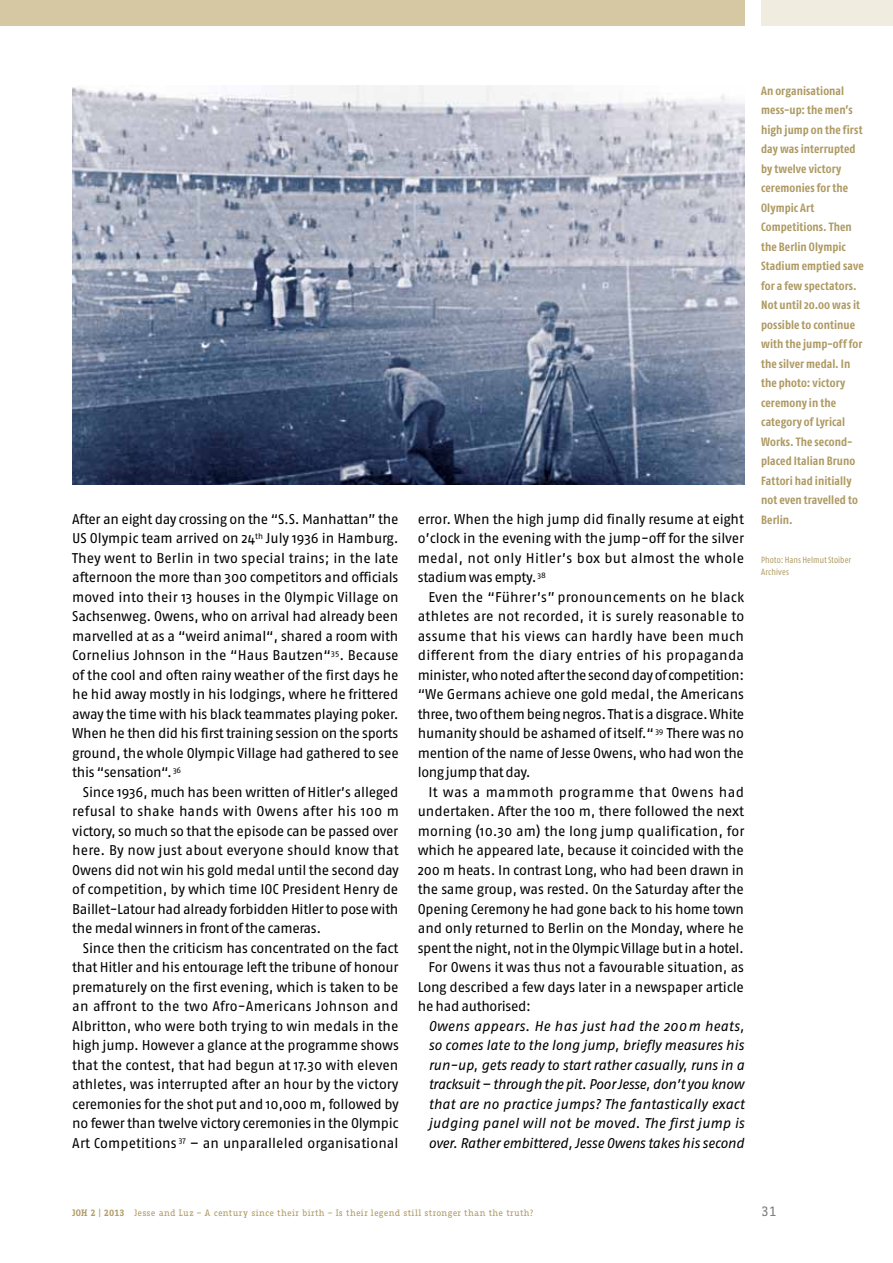
<style>
.page{position:relative;width:893px;height:1263px;background:#fff}
.page>*{position:absolute;margin:0;border:0;box-sizing:border-box;transform-origin:0 0}
.t1{font:14.1px/19.5px "Fago No";letter-spacing:-.015em;color:#000;text-align:justify}
.t2{font:italic 14.1px/19.5px "Fago No";letter-spacing:-.02em;color:#000;text-align:justify}
.t3{font:14.1px "Fago No";letter-spacing:.01em;color:#000}
.t4{font:14.1px "Fago No";letter-spacing:.03em;color:#000}
.t5{font:13.5px "Fago Office Serif";color:#7a7b7a}
.t6{font:700 12px/19.5px "Fago Co";letter-spacing:.005em;color:#ae9a63}
.t7{font:9px "Fago Office Serif";letter-spacing:.03em;color:#ae9a63}
.t8{font:9px/12px "Fago Co";letter-spacing:.015em;color:#ae9a63}
.s1{font-weight:700}
</style>
<div class="page">
<div style="left:0;top:0;width:744px;height:26px;background:#d7c8a4"></div>
<div style="left:761px;top:0;width:132px;height:26px;background:#f1ece0"></div>
<img style="left:72px;top:85px;width:672px;height:400px">
<p class="t1" style="left:72px;top:509px;width:328px">After an eight day crossing on the “S.S. Manhattan” the US Olympic team arrived on 24<sup>th</sup> July 1936 in Hamburg.<br>They went to Berlin in two special trains; in the late afternoon the more than 300 competitors and officials moved into their 13 houses in the Olympic Village on Sachsenweg. Owens, who on arrival had already been marvelled at as a “weird animal“, shared a room with Cornelius Johnson in the “Haus Bautzen“<sup>35</sup>. Because of the cool and often rainy weather of the first days he he hid away mostly in his lodgings, where he frittered away the time with his black teammates playing poker.<br>When he then did his first training session on the sports ground, the whole Olympic Village had gathered to see this “sensation“. <sup>36</sup></p>
<p class="t1" style="left:72px;top:782px;width:328px;text-indent:11px">Since 1936, much has been written of Hitler’s alleged refusal to shake hands with Owens after his 100 m victory, so much so that the episode can be passed over here. By now just about everyone should know that Owens did not win his gold medal until the second day of competition, by which time IOC President Henry de Baillet-Latour had already forbidden Hitler to pose with the medal winners in front of the cameras.</p>
<p class="t1" style="left:72px;top:938px;width:328px;text-indent:11px">Since then the criticism has concentrated on the fact that Hitler and his entourage left the tribune of honour prematurely on the first evening, which is taken to be an affront to the two Afro-Americans Johnson and Albritton, who were both trying to win medals in the high jump. However a glance at the programme shows that the contest, that had begun at 17.30 with eleven athletes, was interrupted after an hour by the victory ceremonies for the shot put and 10,000 m, followed by no fewer than twelve victory ceremonies in the Olympic Art Competitions <sup>37</sup> – an unparalleled organisational</p>
<p class="t1" style="left:418px;top:509px;width:328px">error. When the high jump did finally resume at eight o’clock in the evening with the jump-off for the silver medal, not only Hitler’s box but almost the whole stadium was empty. <sup>38</sup></p>
<p class="t1" style="left:418px;top:587px;width:328px;text-indent:11px">Even the “Führer’s” pronouncements on he black athletes are not recorded, it is surely reasonable to assume that his views can hardly have been much different from the diary entries of his propaganda minister, who noted after the second day of competition: “We Germans achieve one gold medal, the Americans three, two of them being negros. That is a disgrace. White humanity should be ashamed of itself.“ <sup>39</sup> There was no mention of the name of Jesse Owens, who had won the long jump that day.</p>
<p class="t4" style="left:428px;top:784px;width:317px">It was a mammoth programme that Owens had</p>
<p class="t1" style="left:418px;top:801px;width:328px">undertaken. After the 100 m, there followed the next</p>
<p class="t3" style="left:418px;top:823px;width:328px">morning (10.30 am) the long jump qualification, for</p>
<p class="t1" style="left:418px;top:841px;width:328px">which he appeared late, because it coincided with the</p>
<p class="t1" style="left:418px;top:860px;width:328px">200 m heats. In contrast Long, who had been drawn in</p>
<p class="t1" style="left:418px;top:880px;width:328px">the same group, was rested. On the Saturday after the</p>
<p class="t1" style="left:418px;top:899px;width:328px">Opening Ceremony he had gone back to his home town</p>
<p class="t1" style="left:418px;top:919px;width:328px">and only returned to Berlin on the Monday, where he</p>
<p class="t1" style="left:418px;top:938px;width:328px">spent the night, not in the Olympic Village but in a hotel.</p>
<p class="t1" style="left:428px;top:958px;width:317px">For Owens it was thus not a favourable situation, as</p>
<p class="t1" style="left:418px;top:977px;width:328px">Long described a few days later in a newspaper article</p>
<p class="t1" style="left:418px;top:997px;width:115px">he had authorised:</p>
<p class="t2" style="left:428px;top:1016px;width:317px">Owens appears. He has just had the 200m heats, so comes late to the long jump, briefly measures his run-up, gets ready to start rather casually, runs in a tracksuit – through the pit. Poor Jesse, don’t you know that are no practice jumps? The fantastically exact judging panel will not be moved. The first jump is over. Rather embittered, Jesse Owens takes his second</p>
<p class="t6" style="left:761px;top:81px;width:104px">An organisational mess-up: the men’s high jump on the first day was interrupted by twelve victory ceremonies for the<br>Olympic Art<br>Competitions. Then the Berlin Olympic<br>Stadium emptied save for a few spectators.<br>Not until 20.00 was it possible to continue with the jump-off for the silver medal. In the photo: victory ceremony in the category of Lyrical<br>Works. The second&shy;placed Italian Bruno<br>Fattori had initially not even travelled to<br>Berlin.</p>
<p class="t8" style="left:761px;top:554px;width:92px">Photo: Hans Helmut Stoiber<br>Archives</p>
<p class="t7" style="left:72px;top:1208px;width:463px"><span class="s1">JOH 2</span> | <span class="s1">2013</span> Jesse and Luz – A century since their birth – Is their legend still stronger than the truth?</p>
<p class="t5" style="left:761px;top:1204px;width:17px">31</p>
</div>
